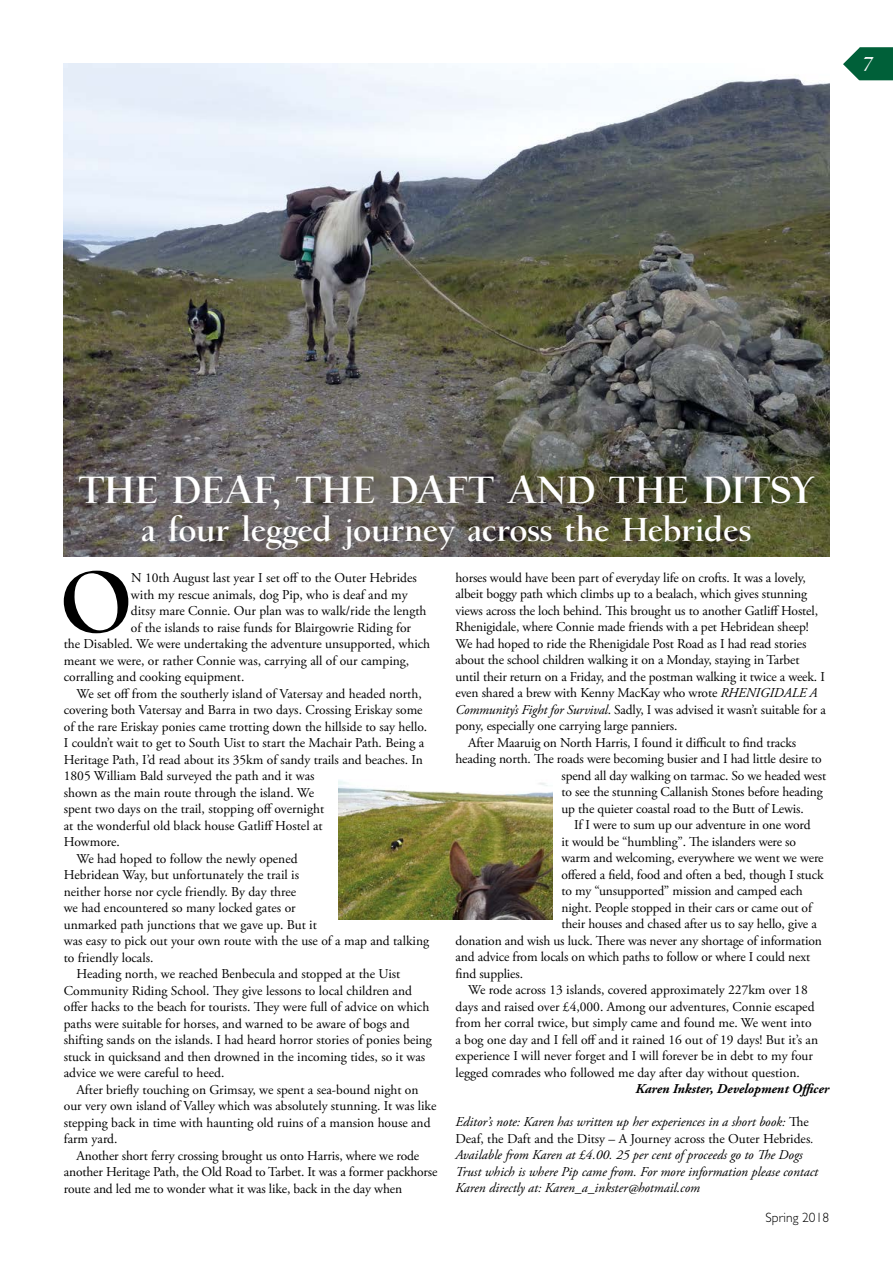
<style>
.page{position:relative;width:893px;height:1263px;background:#fff}
.page>*{position:absolute;margin:0;border:0;box-sizing:border-box;transform-origin:0 0}
.t1{font:81.15px "Village Bold Titling";color:#000}
.t2{font:36px "Village Bold Titling";color:#fff}
.t3{font:31.5px "Village Bold Titling";color:#fff}
.t4{font:18px "Village Bold Titling";color:#fff}
.t5{font:13.5px "Adobe Garamond Pro";color:#000}
.t6{font:italic 13.5px/16.5px "Adobe Garamond Pro";color:#000}
.t7{font:italic 700 13.5px "Adobe Garamond Pro";color:#000}
.t8{font:300 13.5px "Gill Sans Std";color:#000}
.s1{font-style:italic}
.s2{font-style:normal}
</style>
<div class="page">
<svg style="left:843px;top:47px;width:50px;height:33px"></svg>
<img style="left:64px;top:64px;width:765px;height:492px">
<img style="left:339px;top:780px;width:214px;height:139px">
<h3 class="t4" style="left:864px;top:52px;width:11px">7</h3>
<h2 class="t2" style="left:79px;top:468px;width:736px">THE DEAF, THE DAFT AND THE DITSY</h2>
<h3 class="t3" style="left:141px;top:510px;width:612px">a four legged journey across the Hebrides</h3>
<h1 class="t1" style="left:61px;top:553px;width:71px">O</h1>
<p class="t5" style="left:131px;top:570px;width:287px">N 10th August last year I set off to the Outer Hebrides</p>
<p class="t5" style="left:131px;top:586px;width:278px">with my rescue animals, dog Pip, who is deaf and my</p>
<p class="t5" style="left:131px;top:603px;width:297px">ditsy mare Connie. Our plan was to walk/ride the length</p>
<p class="t5" style="left:131px;top:619px;width:282px">of the islands to raise funds for Blairgowrie Riding for</p>
<p class="t5" style="left:64px;top:636px;width:368px">the Disabled. We were undertaking the adventure unsupported, which</p>
<p class="t5" style="left:64px;top:652px;width:347px">meant we were, or rather Connie was, carrying all of our camping,</p>
<p class="t5" style="left:64px;top:669px;width:182px">corralling and cooking equipment.</p>
<p class="t5" style="left:77px;top:685px;width:347px">We set off from the southerly island of Vatersay and headed north,</p>
<p class="t5" style="left:64px;top:702px;width:360px">covering both Vatersay and Barra in two days. Crossing Eriskay some</p>
<p class="t5" style="left:64px;top:718px;width:365px">of the rare Eriskay ponies came trotting down the hillside to say hello.</p>
<p class="t5" style="left:64px;top:735px;width:362px">I couldn’t wait to get to South Uist to start the Machair Path. Being a</p>
<p class="t5" style="left:64px;top:751px;width:361px">Heritage Path, I’d read about its 35km of sandy trails and beaches. In</p>
<p class="t5" style="left:64px;top:768px;width:252px">1805 William Bald surveyed the path and it was</p>
<p class="t5" style="left:64px;top:784px;width:252px">shown as the main route through the island. We</p>
<p class="t5" style="left:64px;top:801px;width:262px">spent two days on the trail, stopping off overnight</p>
<p class="t5" style="left:64px;top:817px;width:260px">at the wonderful old black house Gatliff Hostel at</p>
<p class="t5" style="left:64px;top:834px;width:58px">Howmore.</p>
<p class="t5" style="left:77px;top:850px;width:223px">We had hoped to follow the newly opened</p>
<p class="t5" style="left:64px;top:867px;width:237px">Hebridean Way, but unfortunately the trail is</p>
<p class="t5" style="left:64px;top:883px;width:234px">neither horse nor cycle friendly. By day three</p>
<p class="t5" style="left:64px;top:900px;width:233px">we had encountered so many locked gates or</p>
<p class="t5" style="left:64px;top:916px;width:255px">unmarked path junctions that we gave up. But it</p>
<p class="t5" style="left:64px;top:933px;width:367px">was easy to pick out your own route with the use of a map and talking</p>
<p class="t5" style="left:64px;top:949px;width:91px">to friendly locals.</p>
<p class="t5" style="left:77px;top:966px;width:325px">Heading north, we reached Benbecula and stopped at the Uist</p>
<p class="t5" style="left:64px;top:982px;width:350px">Community Riding School. They give lessons to local children and</p>
<p class="t5" style="left:64px;top:999px;width:367px">offer hacks to the beach for tourists. They were full of advice on which</p>
<p class="t5" style="left:64px;top:1015px;width:347px">paths were suitable for horses, and warned to be aware of bogs and</p>
<p class="t5" style="left:64px;top:1032px;width:370px">shifting sands on the islands. I had heard horror stories of ponies being</p>
<p class="t5" style="left:64px;top:1048px;width:363px">stuck in quicksand and then drowned in the incoming tides, so it was</p>
<p class="t5" style="left:64px;top:1065px;width:162px">advice we were careful to heed.</p>
<p class="t5" style="left:77px;top:1081px;width:343px">After briefly touching on Grimsay, we spent a sea-bound night on</p>
<p class="t5" style="left:64px;top:1098px;width:374px">our very own island of Valley which was absolutely stunning. It was like</p>
<p class="t5" style="left:64px;top:1114px;width:368px">stepping back in time with haunting old ruins of a mansion house and</p>
<p class="t5" style="left:64px;top:1131px;width:55px">farm yard.</p>
<p class="t5" style="left:77px;top:1147px;width:344px">Another short ferry crossing brought us onto Harris, where we rode</p>
<p class="t5" style="left:64px;top:1164px;width:375px">another Heritage Path, the Old Road to Tarbet. It was a former packhorse</p>
<p class="t5" style="left:64px;top:1180px;width:340px">route and led me to wonder what it was like, back in the day when</p>
<p class="t5" style="left:455px;top:570px;width:352px">horses would have been part of everyday life on crofts. It was a lovely,</p>
<p class="t5" style="left:455px;top:586px;width:353px">albeit boggy path which climbs up to a bealach, which gives stunning</p>
<p class="t5" style="left:455px;top:603px;width:364px">views across the loch behind. This brought us to another Gatliff Hostel,</p>
<p class="t5" style="left:455px;top:619px;width:355px">Rhenigidale, where Connie made friends with a pet Hebridean sheep!</p>
<p class="t5" style="left:455px;top:636px;width:352px">We had hoped to ride the Rhenigidale Post Road as I had read stories</p>
<p class="t5" style="left:455px;top:652px;width:346px">about the school children walking it on a Monday, staying in Tarbet</p>
<p class="t5" style="left:455px;top:668px;width:371px">until their return on a Friday, and the postman walking it twice a week. I</p>
<p class="t5" style="left:455px;top:685px;width:364px">even shared a brew with Kenny MacKay who wrote <span class="s1">RHENIGIDALE A</span></p>
<p class="t5" style="left:455px;top:701px;width:372px"><span class="s1">Community’s Fight for Survival</span>. Sadly, I was advised it wasn’t suitable for a</p>
<p class="t5" style="left:455px;top:718px;width:224px">pony, especially one carrying large panniers.</p>
<p class="t5" style="left:468px;top:734px;width:329px">After Maaruig on North Harris, I found it difficult to find tracks</p>
<p class="t5" style="left:455px;top:751px;width:368px">heading north. The roads were becoming busier and I had little desire to</p>
<p class="t5" style="left:561px;top:767px;width:266px">spend all day walking on tarmac. So we headed west</p>
<p class="t5" style="left:561px;top:784px;width:263px">to see the stunning Callanish Stones before heading</p>
<p class="t5" style="left:561px;top:800px;width:244px">up the quieter coastal road to the Butt of Lewis.</p>
<p class="t5" style="left:574px;top:817px;width:238px">If I were to sum up our adventure in one word</p>
<p class="t5" style="left:561px;top:833px;width:236px">it would be “humbling”. The islanders were so</p>
<p class="t5" style="left:561px;top:850px;width:264px">warm and welcoming, everywhere we went we were</p>
<p class="t5" style="left:561px;top:866px;width:264px">offered a field, food and often a bed, though I stuck</p>
<p class="t5" style="left:561px;top:883px;width:243px">to my “unsupported” mission and camped each</p>
<p class="t5" style="left:561px;top:899px;width:252px">night. People stopped in their cars or came out of</p>
<p class="t5" style="left:561px;top:916px;width:257px">their houses and chased after us to say hello, give a</p>
<p class="t5" style="left:455px;top:932px;width:368px">donation and wish us luck. There was never any shortage of information</p>
<p class="t5" style="left:455px;top:949px;width:356px">and advice from locals on which paths to follow or where I could next</p>
<p class="t5" style="left:455px;top:965px;width:69px">find supplies.</p>
<p class="t5" style="left:468px;top:982px;width:341px">We rode across 13 islands, covered approximately 227km over 18</p>
<p class="t5" style="left:455px;top:998px;width:361px">days and raised over £4,000. Among our adventures, Connie escaped</p>
<p class="t5" style="left:455px;top:1015px;width:358px">from her corral twice, but simply came and found me. We went into</p>
<p class="t5" style="left:455px;top:1031px;width:364px">a bog one day and I fell off and it rained 16 out of 19 days! But it’s an</p>
<p class="t5" style="left:455px;top:1048px;width:359px">experience I will never forget and I will forever be in debt to my four</p>
<p class="t5" style="left:455px;top:1064px;width:346px">legged comrades who followed me day after day without question.</p>
<p class="t7" style="left:635px;top:1081px;width:195px">Karen Inkster, Development Officer</p>
<p class="t6" style="left:455px;top:1114px;width:364px">Editor’s note: Karen has written up her experiences in a short book: <span class="s2">The Deaf, the Daft and the Ditsy – A Journey across the Outer Hebrides</span>.<br>Available from Karen at £4.00. 25 per cent of proceeds go to The Dogs Trust which is where Pip came from. For more information please contact Karen directly at: Karen_a_inkster@hotmail.com</p>
<p class="t8" style="left:765px;top:1210px;width:65px">Spring 2018</p>
</div>
